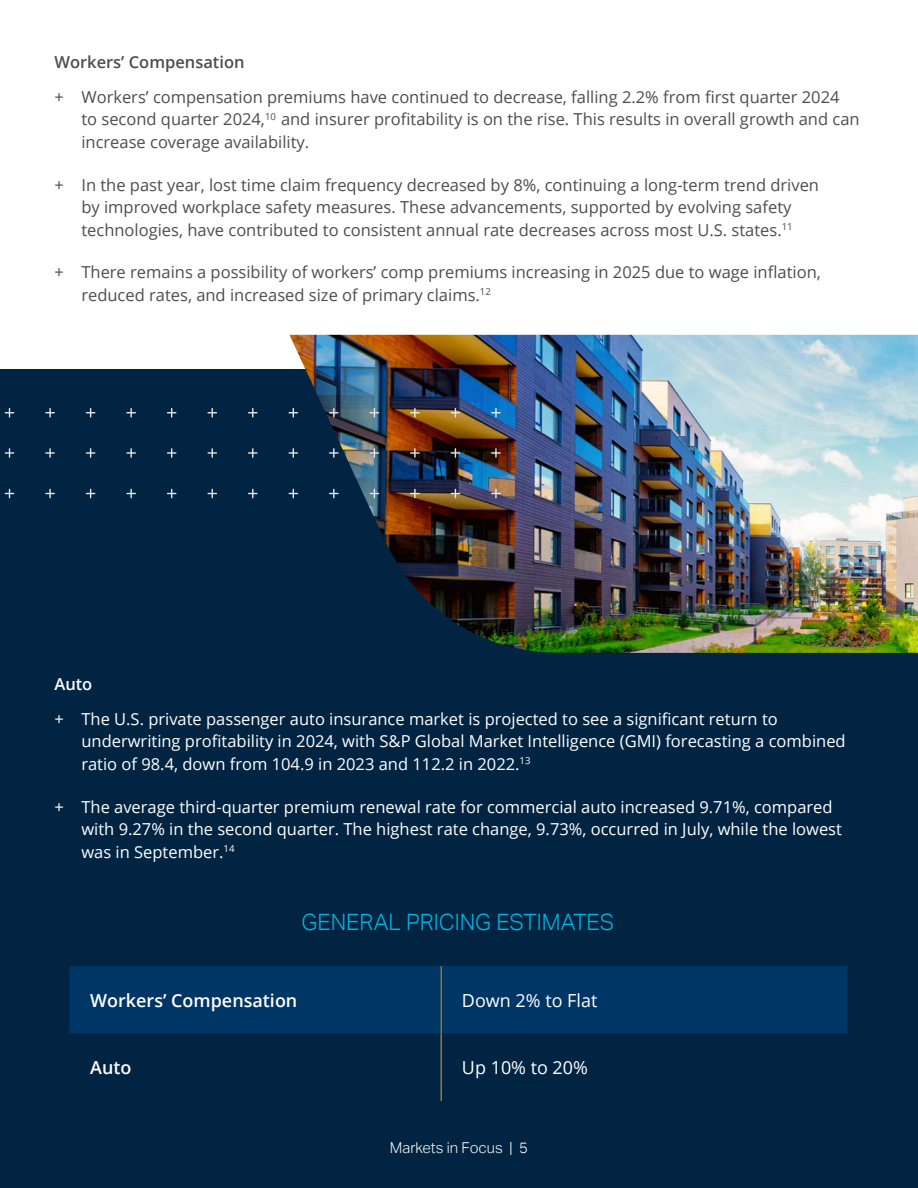
<style>
.page{position:relative;width:918px;height:1188px;background:#fff}
.page>*{position:absolute;margin:0;border:0;box-sizing:border-box;transform-origin:0 0}
.t1{font:300 22.5px "Aktiv Grotesk";color:#00b5e2}
.t2{font:600 18px "Open Sans";color:#fff}
.t3{font:18px "Open Sans";color:#fff}
.t4{font:16.5px/22.5px "Open Sans";color:#4d4d4f}
.t5{font:16.5px/22.5px "Open Sans";color:#fff}
.t6{font:600 16.5px "Open Sans";color:#4d4d4f}
.t7{font:600 16.5px "Open Sans";color:#fff}
.t8{font:300 15px "Aktiv Grotesk";color:#fff}
</style>
<div class="page">
<div style="left:0;top:369px;width:918px;height:819px;background:#002442"></div>
<div style="left:69px;top:966px;width:778px;height:67px;background:#003665"></div>
<hr style="left:441px;top:966px;width:1px;height:67px;background:#b78a1c">
<hr style="left:441px;top:1033px;width:1px;height:68px;background:#bf9938">
<img style="left:289px;top:335px;width:629px;height:318px">
<svg style="left:5px;top:408px;width:9px;height:10px"></svg>
<svg style="left:45px;top:408px;width:10px;height:10px"></svg>
<svg style="left:86px;top:408px;width:9px;height:10px"></svg>
<svg style="left:126px;top:408px;width:10px;height:10px"></svg>
<svg style="left:167px;top:408px;width:9px;height:10px"></svg>
<svg style="left:207px;top:408px;width:10px;height:10px"></svg>
<svg style="left:248px;top:408px;width:10px;height:10px"></svg>
<svg style="left:289px;top:408px;width:9px;height:10px"></svg>
<svg style="left:329px;top:408px;width:10px;height:10px"></svg>
<svg style="left:370px;top:408px;width:9px;height:10px"></svg>
<svg style="left:410px;top:408px;width:10px;height:10px"></svg>
<svg style="left:451px;top:408px;width:9px;height:10px"></svg>
<svg style="left:491px;top:408px;width:10px;height:10px"></svg>
<svg style="left:5px;top:448px;width:9px;height:10px"></svg>
<svg style="left:45px;top:448px;width:10px;height:10px"></svg>
<svg style="left:86px;top:448px;width:9px;height:10px"></svg>
<svg style="left:126px;top:448px;width:10px;height:10px"></svg>
<svg style="left:167px;top:448px;width:9px;height:10px"></svg>
<svg style="left:207px;top:448px;width:10px;height:10px"></svg>
<svg style="left:248px;top:448px;width:10px;height:10px"></svg>
<svg style="left:289px;top:448px;width:9px;height:10px"></svg>
<svg style="left:329px;top:448px;width:10px;height:10px"></svg>
<svg style="left:370px;top:448px;width:9px;height:10px"></svg>
<svg style="left:410px;top:448px;width:10px;height:10px"></svg>
<svg style="left:451px;top:448px;width:9px;height:10px"></svg>
<svg style="left:491px;top:448px;width:10px;height:10px"></svg>
<svg style="left:5px;top:489px;width:9px;height:9px"></svg>
<svg style="left:45px;top:489px;width:10px;height:9px"></svg>
<svg style="left:86px;top:489px;width:9px;height:9px"></svg>
<svg style="left:126px;top:489px;width:10px;height:9px"></svg>
<svg style="left:167px;top:489px;width:9px;height:9px"></svg>
<svg style="left:207px;top:489px;width:10px;height:9px"></svg>
<svg style="left:248px;top:489px;width:10px;height:9px"></svg>
<svg style="left:289px;top:489px;width:9px;height:9px"></svg>
<svg style="left:329px;top:489px;width:10px;height:9px"></svg>
<svg style="left:370px;top:489px;width:9px;height:9px"></svg>
<svg style="left:410px;top:489px;width:10px;height:9px"></svg>
<svg style="left:451px;top:489px;width:9px;height:9px"></svg>
<svg style="left:491px;top:489px;width:10px;height:9px"></svg>
<p class="t6" style="left:54px;top:51px;width:192px">Workers’ Compensation</p>
<p class="t4" style="left:81px;top:85px;width:780px;text-indent:-27px">+ Workers’ compensation premiums have continued to decrease, falling 2.2% from first quarter 2024<br>to second quarter 2024,<sup>10</sup> and insurer profitability is on the rise. This results in overall growth and can increase coverage availability.</p>
<p class="t4" style="left:54px;top:173px;width:766px;text-align:center">+ In the past year, lost time claim frequency decreased by 8%, continuing a long-term trend driven by improved workplace safety measures. These advancements, supported by evolving safety technologies, have contributed to consistent annual rate decreases across most U.S. states.<sup>11</sup></p>
<p class="t4" style="left:81px;top:261px;width:741px;text-indent:-27px">+ There remains a possibility of workers’ comp premiums increasing in 2025 due to wage inflation, reduced rates, and increased size of primary claims.<sup>12</sup></p>
<p class="t7" style="left:54px;top:673px;width:39px">Auto</p>
<p class="t5" style="left:81px;top:707px;width:766px;text-indent:-27px">+ The U.S. private passenger auto insurance market is projected to see a significant return to underwriting profitability in 2024, with S&amp;P Global Market Intelligence (GMI) forecasting a combined ratio of 98.4, down from 104.9 in 2023 and 112.2 in 2022.<sup>13</sup></p>
<p class="t5" style="left:81px;top:795px;width:762px;text-indent:-27px">+ The average third-quarter premium renewal rate for commercial auto increased 9.71%, compared with 9.27% in the second quarter. The highest rate change, 9.73%, occurred in July, while the lowest was in September.<sup>14</sup></p>
<h1 class="t1" style="left:301px;top:909px;width:314px">GENERAL PRICING ESTIMATES</h1>
<p class="t2" style="left:90px;top:988px;width:209px">Workers’ Compensation</p>
<p class="t3" style="left:462px;top:988px;width:137px">Down 2% to Flat</p>
<p class="t2" style="left:90px;top:1055px;width:43px">Auto</p>
<p class="t3" style="left:462px;top:1055px;width:128px">Up 10% to 20%</p>
<p class="t8" style="left:390px;top:1139px;width:140px">Markets in Focus | 5</p>
</div>
